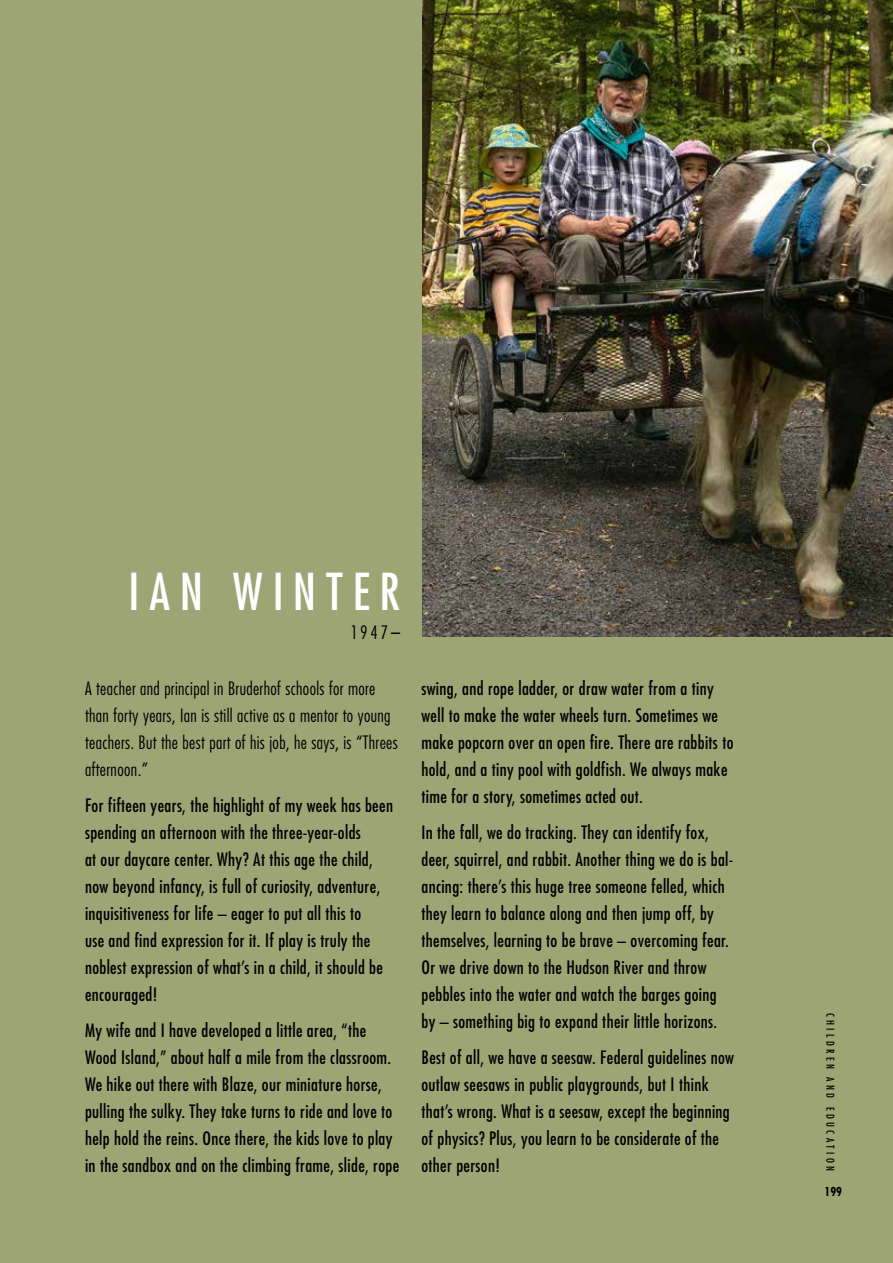
<style>
.page{position:relative;width:893px;height:1263px;background:#9ea575}
.page>*{position:absolute;margin:0;border:0;box-sizing:border-box;transform-origin:0 0}
.t1{font:condensed 49.5px "Futura Std";letter-spacing:.2em;color:#fff}
.t2{font:condensed 18px/27px "Futura Std";letter-spacing:.02em;color:#000}
.t3{font:300 condensed 18px/27px "Futura Std";letter-spacing:.02em;color:#000}
.t4{font:700 condensed 12px "Futura Std";color:#000}
.t5{font:condensed 10.5px "Futura Std";letter-spacing:.32em;color:#000}
</style>
<div class="page">
<img style="left:422px;top:0;width:471px;height:637px">
<h1 class="t1" style="left:128px;top:562px;width:273px">IAN WINTER</h1>
<p class="t3" style="left:350px;top:618px;width:51px">1947–</p>
<p class="t3" style="left:85px;top:674px;width:314px">A teacher and principal in Bruderhof schools for more than forty years, Ian is still active as a mentor to young teachers. But the best part of his job, he says, is “Threes afternoon.”</p>
<p class="t2" style="left:85px;top:791px;width:309px">For fifteen years, the highlight of my week has been spending an afternoon with the three-year-olds<br>at our daycare center. Why? At this age the child, now beyond infancy, is full of curiosity, adventure, inquisitiveness for life – eager to put all this to<br>use and find expression for it. If play is truly the noblest expression of what’s in a child, it should be encouraged!</p>
<p class="t2" style="left:85px;top:1016px;width:316px">My wife and I have developed a little area, “the Wood Island,” about half a mile from the classroom.<br>We hike out there with Blaze, our miniature horse, pulling the sulky. They take turns to ride and love to help hold the reins. Once there, the kids love to play in the sandbox and on the climbing frame, slide, rope</p>
<p class="t2" style="left:421px;top:674px;width:313px">swing, and rope ladder, or draw water from a tiny well to make the water wheels turn. Sometimes we make popcorn over an open fire. There are rabbits to hold, and a tiny pool with goldfish. We always make time for a story, sometimes acted out.</p>
<p class="t2" style="left:421px;top:818px;width:313px">In the fall, we do tracking. They can identify fox, deer, squirrel, and rabbit. Another thing we do is bal&shy;ancing: there’s this huge tree someone felled, which they learn to balance along and then jump off, by themselves, learning to be brave – overcoming fear.<br>Or we drive down to the Hudson River and throw pebbles into the water and watch the barges going by – something big to expand their little horizons.</p>
<p class="t2" style="left:421px;top:1043px;width:314px">Best of all, we have a seesaw. Federal guidelines now outlaw seesaws in public playgrounds, but I think that’s wrong. What is a seesaw, except the beginning of physics? Plus, you learn to be considerate of the other person!</p>
<p class="t5" style="left:836px;top:1013px;width:160px;rotate:90deg">CHILDREN AND EDUCATION</p>
<p class="t4" style="left:824px;top:1184px;width:19px">199</p>
</div>
